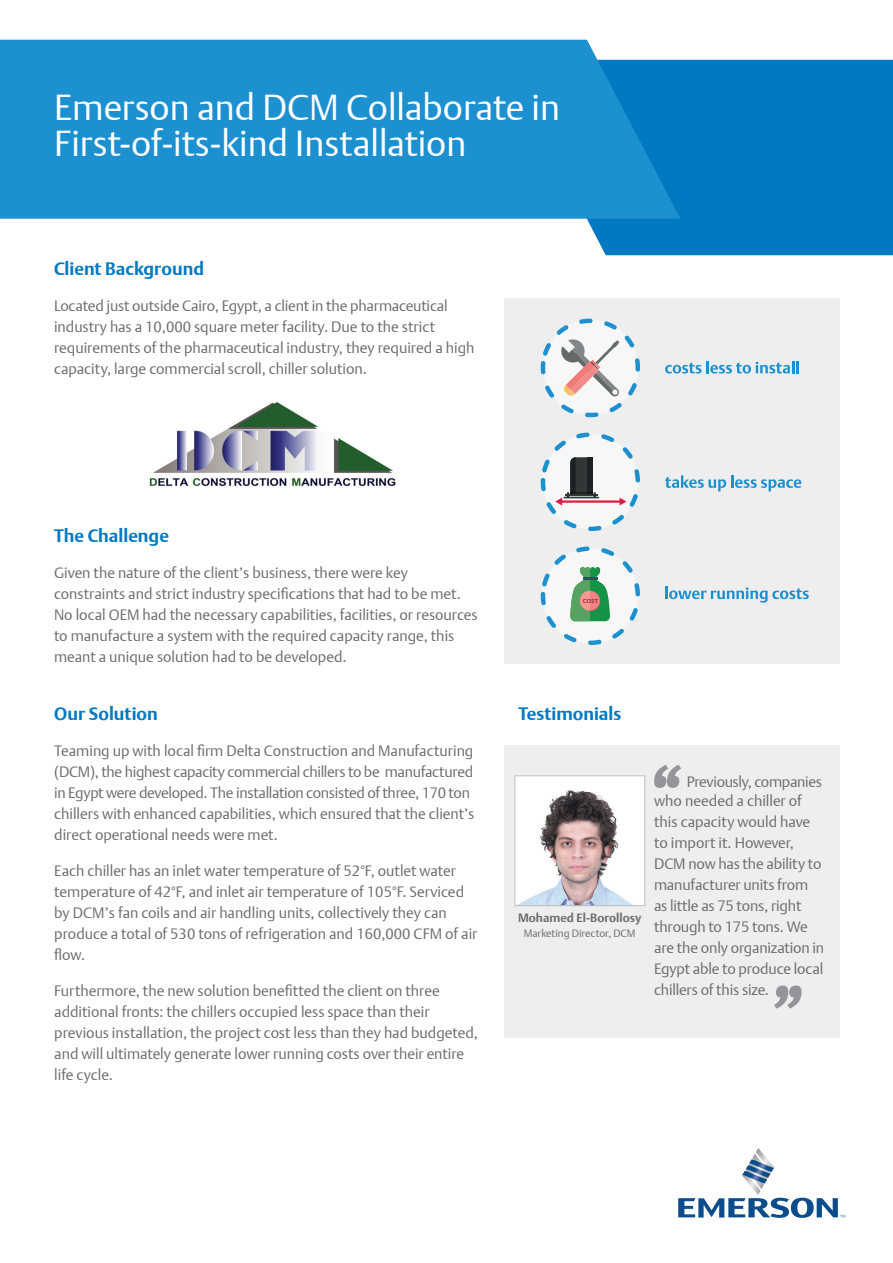
<style>
.page{position:relative;width:893px;height:1263px;background:#fff}
.page>*{position:absolute;margin:0;border:0;box-sizing:border-box;transform-origin:0 0}
.t1{font:36px/36px "DTL Argo T Light";color:#fff}
.t2{font:700 18px "DTL Argo T";color:#0079c2}
.t3{font:15px/21px "DTL Argo T Light";color:#6c6d70}
.t4{font:15px/19.5px "DTL Argo T Light";letter-spacing:-.02em;color:#6c6d70}
.t5{font:700 12px "DTL Argo T";color:#6c6d70}
.t6{font:10.5px "DTL Argo T Light";color:#6c6d70}
</style>
<div class="page">
<svg style="left:678px;top:1148px;width:167px;height:70px"></svg>
<div style="left:587px;top:60px;width:306px;height:195px;background:#0079c2"></div>
<div style="left:0;top:40px;width:680px;height:179px;background:#1d90d0"></div>
<img style="left:149px;top:403px;width:247px;height:84px">
<div style="left:504px;top:745px;width:335px;height:292px;background:#eeeeef"></div>
<img style="left:517px;top:778px;width:126px;height:126px">
<div style="left:515px;top:776px;width:130px;height:130px;border:1px solid #bcbdc0"></div>
<svg style="left:654px;top:765px;width:27px;height:23px"></svg>
<svg style="left:774px;top:985px;width:27px;height:24px"></svg>
<div style="left:504px;top:299px;width:336px;height:365px;background:#eeeeef"></div>
<svg style="left:665px;top:361px;width:134px;height:12px"></svg>
<svg style="left:665px;top:475px;width:136px;height:16px"></svg>
<svg style="left:665px;top:586px;width:144px;height:17px"></svg>
<svg style="left:541px;top:319px;width:99px;height:98px"></svg>
<svg style="left:541px;top:432px;width:99px;height:99px"></svg>
<svg style="left:541px;top:546px;width:99px;height:99px"></svg>
<h1 class="t1" style="left:54px;top:89px;width:507px">Emerson and DCM Collaborate in<br>First-of-its-kind Installation</h1>
<p class="t2" style="left:54px;top:258px;width:152px">Client Background</p>
<p class="t3" style="left:54px;top:295px;width:422px">Located just outside Cairo, Egypt, a client in the pharmaceutical industry has a 10,000 square meter facility. Due to the strict requirements of the pharmaceutical industry, they required a high capacity, large commercial scroll, chiller solution.</p>
<p class="t2" style="left:54px;top:525px;width:117px">The Challenge</p>
<p class="t3" style="left:54px;top:562px;width:425px">Given the nature of the client’s business, there were key constraints and strict industry specifications that had to be met.<br>No local OEM had the necessary capabilities, facilities, or resources to manufacture a system with the required capacity range, this meant a unique solution had to be developed.</p>
<p class="t2" style="left:54px;top:703px;width:105px">Our Solution</p>
<p class="t3" style="left:54px;top:740px;width:422px">Teaming up with local firm Delta Construction and Manufacturing (DCM), the highest capacity commercial chillers to be manufactured in Egypt were developed. The installation consisted of three, 170 ton chillers with enhanced capabilities, which ensured that the client’s direct operational needs were met.</p>
<p class="t3" style="left:54px;top:860px;width:425px">Each chiller has an inlet water temperature of 52°F, outlet water temperature of 42°F, and inlet air temperature of 105°F. Serviced by DCM’s fan coils and air handling units, collectively they can produce a total of 530 tons of refrigeration and 160,000 CFM of air flow.</p>
<p class="t3" style="left:54px;top:980px;width:425px">Furthermore, the new solution benefitted the client on three additional fronts: the chillers occupied less space than their previous installation, the project cost less than they had budgeted, and will ultimately generate lower running costs over their entire life cycle.</p>
<p class="t2" style="left:518px;top:703px;width:104px">Testimonials</p>
<p class="t5" style="left:518px;top:911px;width:125px">Mohamed El-Borollosy</p>
<p class="t6" style="left:524px;top:927px;width:113px">Marketing Director, DCM</p>
<p class="t4" style="left:654px;top:772px;width:169px;text-indent:33px">Previously, companies who needed a chiller of</p>
<p class="t3" style="left:654px;top:811px;width:172px">this capacity would have to import it. However,<br>DCM now has the ability to manufacturer units from as little as 75 tons, right through to 175 tons. We are the only organization in<br>Egypt able to produce local chillers of this size.</p>
</div>
